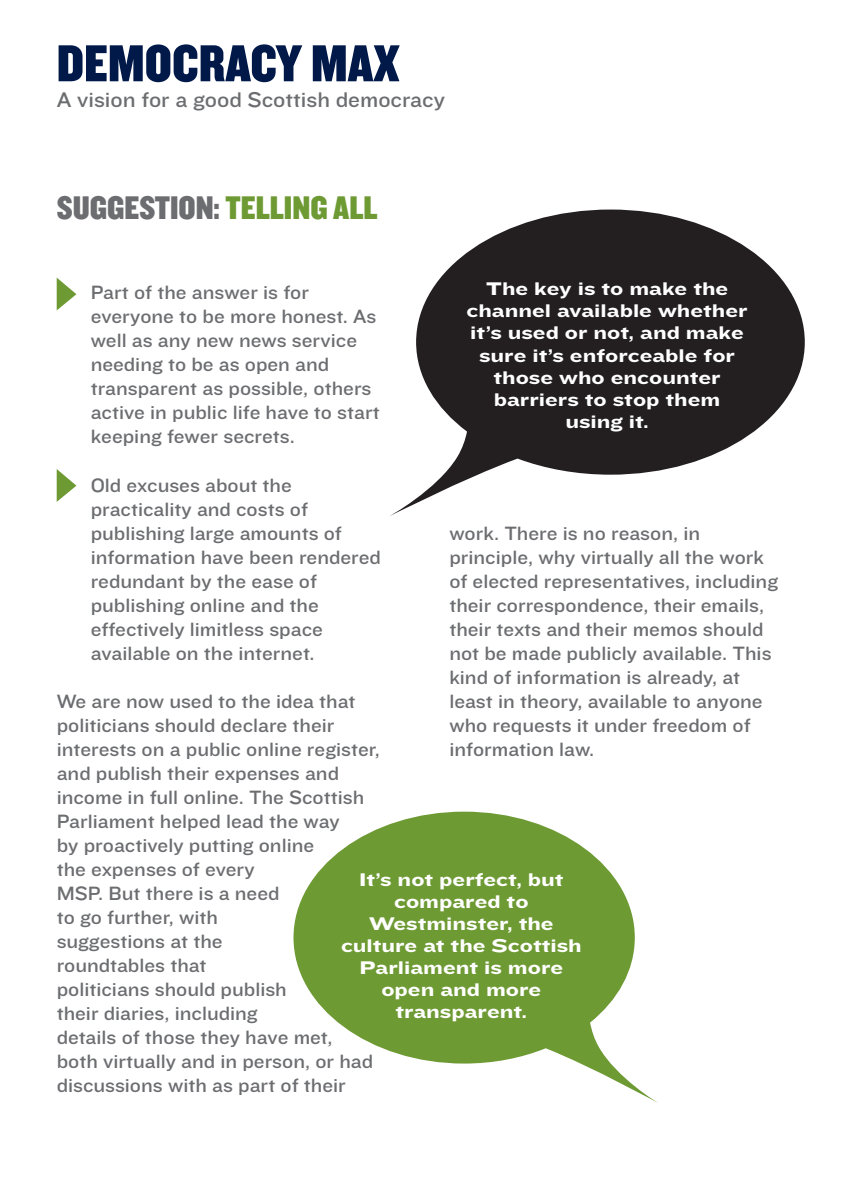
<style>
.page{position:relative;width:842px;height:1191px;background:#fff}
.page>*{position:absolute;margin:0;border:0;box-sizing:border-box;transform-origin:0 0}
.t1{font:54px "Knockout HTF70 Full Welterwt";color:#001949}
.t2{font:34px "Knockout HTF70 Full Welterwt";color:#6c6d70}
.t3{font:22px "Knockout HTF32 Junior Cruiserwt";color:#6c6d70}
.t4{font:20px/24px "Knockout HTF32 Junior Cruiserwt";color:#6c6d70}
.t5{font:19px/22px "Knockout HTF54 Sumo";color:#fff;text-align:center}
.s1{color:#6e9a34}
</style>
<div class="page">
<svg style="left:57px;top:278px;width:19px;height:32px"></svg>
<svg style="left:57px;top:469px;width:19px;height:33px"></svg>
<svg style="left:293px;top:811px;width:365px;height:292px;fill:#6e9a34"></svg>
<svg style="left:390px;top:209px;width:415px;height:307px;fill:#231f20"></svg>
<h1 class="t1" style="left:57px;top:31px;width:345px">DEMOCRACY MAX</h1>
<p class="t3" style="left:57px;top:87px;width:390px">A vision for a good Scottish democracy</p>
<h2 class="t2" style="left:57px;top:187px;width:322px">SUGGESTION: <span class="s1">TELLING ALL</span></h2>
<p class="t5" style="left:466px;top:278px;width:283px">The key is to make the channel available whether it’s used or not, and make sure it’s enforceable for those who encounter barriers to stop them using it.</p>
<p class="t4" style="left:91px;top:280px;width:291px">Part of the answer is for everyone to be more honest. As well as any new news service needing to be as open and transparent as possible, others active in public life have to start keeping fewer secrets.</p>
<p class="t4" style="left:91px;top:472px;width:292px">Old excuses about the practicality and costs of publishing large amounts of information have been rendered redundant by the ease of publishing online and the effectively limitless space available on the internet.</p>
<p class="t4" style="left:57px;top:688px;width:325px">We are now used to the idea that politicians should declare their interests on a public online register, and publish their expenses and income in full online. The Scottish<br>Parliament helped lead the way<br>by proactively putting online<br>the expenses of every<br>MSP. But there is a need<br>to go further, with<br>suggestions at the<br>roundtables that<br>politicians should publish<br>their diaries, including<br>details of those they have met,<br>both virtually and in person, or had discussions with as part of their</p>
<p class="t4" style="left:449px;top:520px;width:330px">work. There is no reason, in principle, why virtually all the work of elected representatives, including their correspondence, their emails, their texts and their memos should not be made publicly available. This kind of information is already, at least in theory, available to anyone who requests it under freedom of information law.</p>
<p class="t5" style="left:341px;top:868px;width:242px">It’s not perfect, but compared to<br>Westminster, the culture at the Scottish<br>Parliament is more open and more transparent.</p>
</div>
